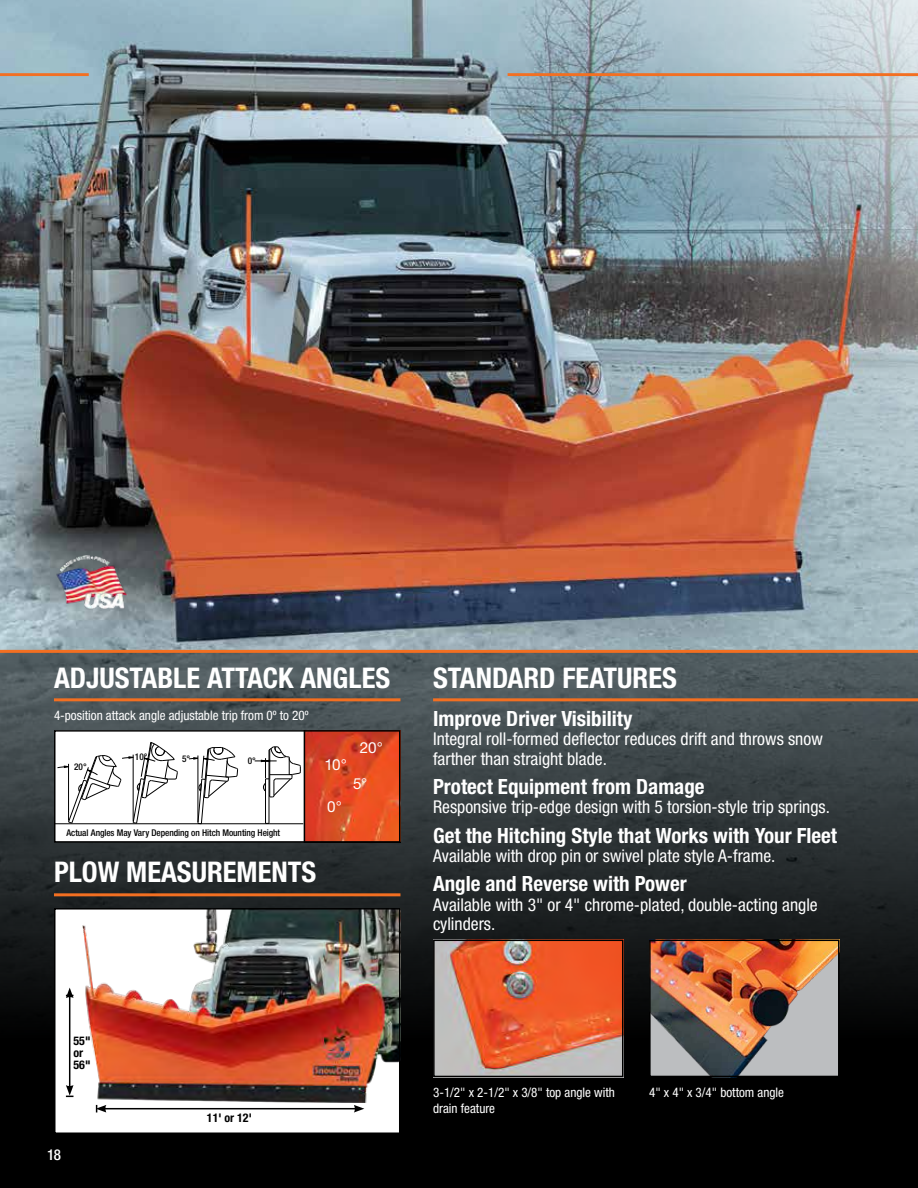
<style>
.page{position:relative;width:918px;height:1188px;background:#fff}
.page>*{position:absolute;margin:0;border:0;box-sizing:border-box;transform-origin:0 0}
.t1{font:700 condensed 28.5px "Helvetica Neue LT Pro";color:#fff}
.t2{font:700 condensed 21px "Helvetica Neue LT Pro";color:#fff}
.t3{font:condensed 17.7px/19.5px "Helvetica Neue LT Pro";color:#fff}
.t4{font:15.3px "Helvetica Neue LT";color:#fff}
.t5{font:500 condensed 15px "Helvetica Neue LT Pro";color:#fff}
.t6{font:condensed 13.2px/15.8px "Helvetica Neue LT Pro";color:#fff}
.t7{font:700 condensed 12px/12px "Helvetica Neue LT Pro";color:#000}
.t8{font:500 condensed 9.3px "Helvetica Neue LT";letter-spacing:-.01em;color:#000}
</style>
<div class="page">
<img style="left:0;top:0;width:918px;height:294px">
<svg style="left:0;top:654px;width:918px;height:534px;background:#252a2b"></svg>
<hr style="left:508px;top:73px;width:410px;height:3px;background:#f36f21">
<hr style="left:0;top:73px;width:89px;height:3px;background:#f36f21">
<img style="left:0;top:294px;width:918px;height:360px">
<hr style="left:433px;top:698px;width:485px;height:3px;background:#f36f21">
<img style="left:652px;top:943px;width:185px;height:131px">
<div style="left:649px;top:940px;width:191px;height:137px;border:2px solid #000"></div>
<img style="left:436px;top:943px;width:184px;height:131px">
<div style="left:433px;top:940px;width:190px;height:137px;border:2px solid #000"></div>
<hr style="left:54px;top:698px;width:346px;height:3px;background:#f36f21">
<img style="left:54px;top:556px;width:74px;height:54px">
<div style="left:55px;top:731px;width:345px;height:111px;background:#fff"></div>
<hr style="left:54px;top:824px;width:249px;height:1px;background:#000">
<svg style="left:189px;top:747px;width:49px;height:77px"></svg>
<svg style="left:57px;top:742px;width:121px;height:82px"></svg>
<svg style="left:255px;top:733px;width:142px;height:107px"></svg>
<div style="left:54px;top:730px;width:346px;height:113px;border:2px solid #000"></div>
<div style="left:55px;top:909px;width:345px;height:224px;background:#fff"></div>
<img style="left:82px;top:911px;width:315px;height:191px">
<div style="left:54px;top:908px;width:346px;height:226px;border:2px solid #000"></div>
<hr style="left:69px;top:996px;width:1px;height:91px;background:#000">
<svg style="left:66px;top:988px;width:8px;height:10px"></svg>
<svg style="left:66px;top:1085px;width:8px;height:12px"></svg>
<hr style="left:104px;top:1108px;width:252px;height:1px;background:#000">
<svg style="left:96px;top:1105px;width:10px;height:8px"></svg>
<svg style="left:354px;top:1105px;width:10px;height:8px"></svg>
<hr style="left:54px;top:893px;width:346px;height:3px;background:#f36f21">
<h1 class="t1" style="left:54px;top:661px;width:338px">ADJUSTABLE ATTACK ANGLES</h1>
<p class="t6" style="left:54px;top:707px;width:256px">4-position attack angle adjustable trip from 0º to 20º</p>
<p class="t8" style="left:74px;top:761px;width:14px">20°</p>
<p class="t8" style="left:135px;top:751px;width:14px">10°</p>
<p class="t8" style="left:182px;top:753px;width:10px">5°</p>
<p class="t8" style="left:248px;top:755px;width:10px">0°</p>
<p class="t8" style="left:66px;top:827px;width:215px">Actual Angles May Vary Depending on Hitch Mounting Height</p>
<h1 class="t1" style="left:54px;top:855px;width:264px">PLOW MEASUREMENTS</h1>
<p class="t4" style="left:324px;top:756px;width:24px">10°</p>
<p class="t4" style="left:360px;top:738px;width:25px">20°</p>
<p class="t4" style="left:327px;top:797px;width:16px">0°</p>
<p class="t4" style="left:353px;top:775px;width:16px">5°</p>
<p class="t7" style="left:74px;top:1034px;width:19px">55" or<br>56"</p>
<p class="t5" style="left:47px;top:1146px;width:15px">18</p>
<p class="t7" style="left:207px;top:1112px;width:46px">11' or 12'</p>
<h1 class="t1" style="left:433px;top:661px;width:245px">STANDARD FEATURES</h1>
<p class="t2" style="left:433px;top:705px;width:201px">Improve Driver Visibility</p>
<p class="t3" style="left:433px;top:729px;width:391px">Integral roll-formed deflector reduces drift and throws snow farther than straight blade.</p>
<p class="t2" style="left:433px;top:774px;width:273px">Protect Equipment from Damage</p>
<p class="t3" style="left:433px;top:797px;width:398px">Responsive trip-edge design with 5 torsion-style trip springs.</p>
<p class="t2" style="left:433px;top:822px;width:406px">Get the Hitching Style that Works with Your Fleet</p>
<p class="t3" style="left:433px;top:846px;width:344px">Available with drop pin or swivel plate style A-frame.</p>
<p class="t2" style="left:433px;top:871px;width:255px">Angle and Reverse with Power</p>
<p class="t3" style="left:433px;top:895px;width:386px">Available with 3" or 4" chrome-plated, double-acting angle cylinders.</p>
<p class="t6" style="left:433px;top:1085px;width:183px">3-1/2" x 2-1/2" x 3/8" top angle with drain feature</p>
<p class="t6" style="left:649px;top:1085px;width:136px">4" x 4" x 3/4" bottom angle</p>
</div>
